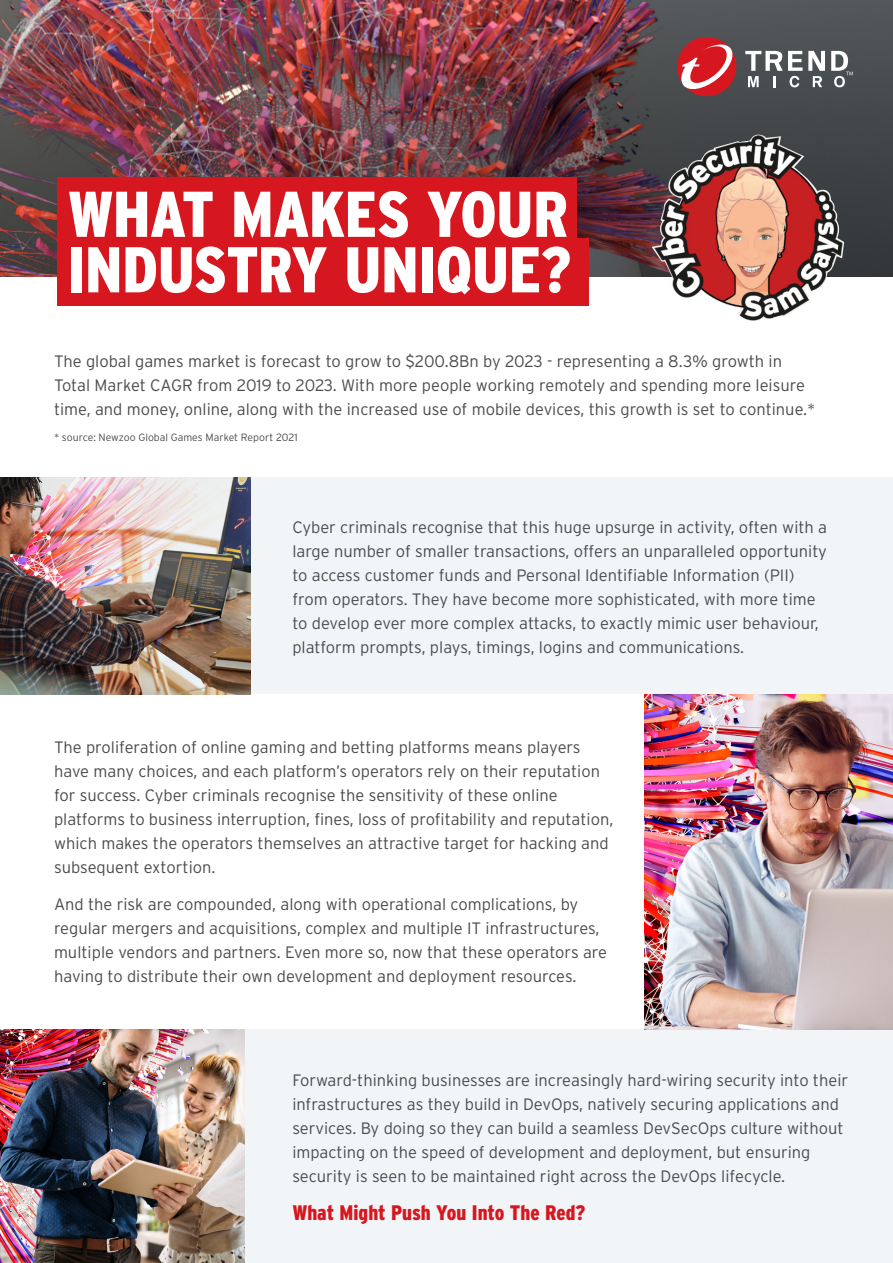
<style>
.page{position:relative;width:893px;height:1263px;background:#fff}
.page>*{position:absolute;margin:0;border:0;box-sizing:border-box;transform-origin:0 0}
.t1{font:900 64.5px/55.5px "Interstate Cond Mono";letter-spacing:-.01em;color:#fff}
._15_Bullet_1{font:900 21px "Interstate Cond Mono";letter-spacing:-.005em;color:#d7171f}
._15_Bullet_1-2{font:300 16.5px/24px "Interstate";color:#4b4c4d}
._15_Bullet_1-3{font:300 10.5px "Interstate";color:#4b4c4d}
</style>
<div class="page">
<img style="left:0;top:0;width:893px;height:276px">
<div style="left:0;top:477px;width:893px;height:217px;background:#f1f5f7"></div>
<div style="left:0;top:1029px;width:893px;height:234px;background:#f1f5f7"></div>
<svg style="left:745px;top:51px;width:80px;height:36px"></svg>
<svg style="left:831px;top:51px;width:22px;height:36px"></svg>
<div style="left:677px;top:37px;width:59px;height:59px;background:#d7171f;border-radius:50%"></div>
<svg style="left:680px;top:42px;width:56px;height:50px"></svg>
<img style="left:652px;top:135px;width:192px;height:186px">
<div style="left:58px;top:178px;width:519px;height:60px;background:#d7171f"></div>
<div style="left:58px;top:238px;width:531px;height:67px;background:#d7171f"></div>
<img style="left:0;top:477px;width:251px;height:217px">
<img style="left:645px;top:694px;width:248px;height:335px">
<img style="left:0;top:1029px;width:244px;height:234px">
<p class="t1" style="left:67px;top:186px;width:505px">WHAT MAKES YOUR<br>INDUSTRY UNIQUE?</p>
<p class="_15_Bullet_1-2" style="left:54px;top:349px;width:763px">The global games market is forecast to grow to $200.8Bn by 2023 - representing a 8.3% growth in<br>Total Market CAGR from 2019 to 2023. With more people working remotely and spending more leisure time, and money, online, along with the increased use of mobile devices, this growth is set to continue.*</p>
<p class="_15_Bullet_1-3" style="left:54px;top:432px;width:245px">* source: Newzoo Global Games Market Report 2021</p>
<p class="_15_Bullet_1-2" style="left:292px;top:515px;width:536px">Cyber criminals recognise that this huge upsurge in activity, often with a large number of smaller transactions, offers an unparalleled opportunity to access customer funds and Personal Identifiable Information (PII) from operators. They have become more sophisticated, with more time to develop ever more complex attacks, to exactly mimic user behaviour, platform prompts, plays, timings, logins and communications.</p>
<p class="_15_Bullet_1-2" style="left:54px;top:735px;width:561px">The proliferation of online gaming and betting platforms means players have many choices, and each platform’s operators rely on their reputation for success. Cyber criminals recognise the sensitivity of these online platforms to business interruption, fines, loss of profitability and reputation, which makes the operators themselves an attractive target for hacking and subsequent extortion.</p>
<p class="_15_Bullet_1-2" style="left:54px;top:892px;width:555px">And the risk are compounded, along with operational complications, by regular mergers and acquisitions, complex and multiple IT infrastructures, multiple vendors and partners. Even more so, now that these operators are having to distribute their own development and deployment resources.</p>
<p class="_15_Bullet_1-2" style="left:292px;top:1068px;width:557px">Forward-thinking businesses are increasingly hard-wiring security into their infrastructures as they build in DevOps, natively securing applications and services. By doing so they can build a seamless DevSecOps culture without impacting on the speed of development and deployment, but ensuring security is seen to be maintained right across the DevOps lifecycle.</p>
<p class="_15_Bullet_1" style="left:292px;top:1201px;width:295px">What Might Push You Into The Red?</p>
</div>
